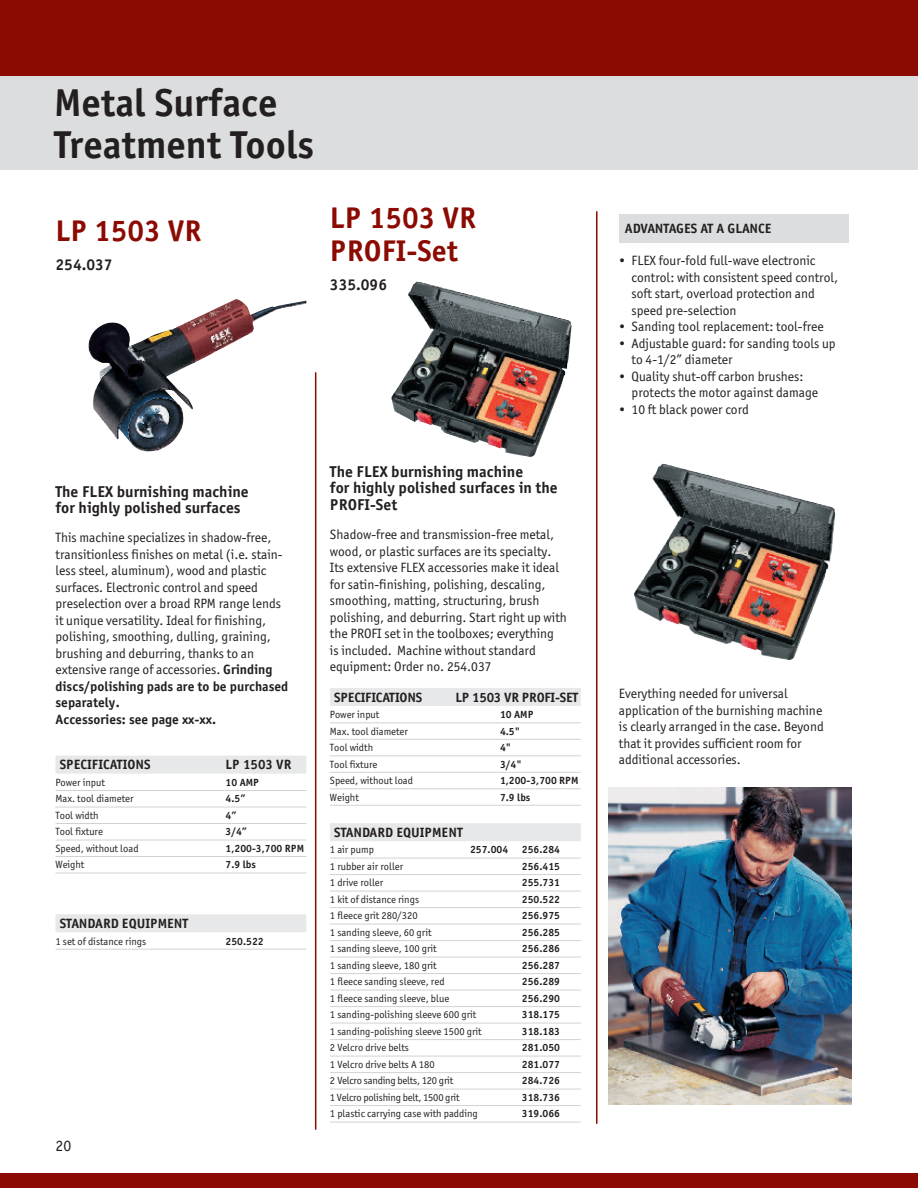
<style>
.page{position:relative;width:918px;height:1188px;background:#fff}
.page>*{position:absolute;margin:0;border:0;box-sizing:border-box;transform-origin:0 0}
.t1{font:700 39px/42px "Officina Sans CTT";color:#231f20}
.t2{font:700 30px/33px "Officina Sans CTT";color:#8b0a02}
.t3{font:700 15.75px/16.5px "Officina Sans CTT";color:#231f20}
.t4{font:15.75px "Officina Sans ITC Pro";color:#231f20}
.t5{font:13.5px/16.5px "Officina Sans ITC Pro";color:#231f20}
.t6{font:700 13.5px/16.5px "Officina Sans CTT";color:#231f20}
.t7{font:10.5px "Officina Sans ITC Pro";color:#231f20}
.t8{font:700 10.5px "Officina Sans CTT";color:#231f20}
.t9{font:10.5px "Officina Sans ITC Pro";letter-spacing:-.02em;color:#231f20}
.s1{font-family:"Officina Sans CTT";font-weight:700}
</style>
<div class="page">
<div style="left:0;top:0;width:918px;height:77px;background:#8b0a02"></div>
<div style="left:0;top:77px;width:918px;height:93px;background:#dcdddf"></div>
<div style="left:0;top:1174px;width:918px;height:14px;background:#8b0a02"></div>
<hr style="left:315px;top:372px;width:1px;height:758px;background:#8b0a02">
<img style="left:88px;top:299px;width:218px;height:153px">
<div style="left:56px;top:756px;width:250px;height:18px;background:#e7e8e9"></div>
<hr style="left:56px;top:790px;width:250px;height:1px;background:#d1d2d4">
<hr style="left:56px;top:807px;width:250px;height:1px;background:#d1d2d4">
<hr style="left:56px;top:823px;width:250px;height:1px;background:#d1d2d4">
<hr style="left:56px;top:840px;width:250px;height:1px;background:#d1d2d4">
<hr style="left:56px;top:856px;width:250px;height:1px;background:#d1d2d4">
<hr style="left:56px;top:873px;width:250px;height:1px;background:#d1d2d4">
<div style="left:56px;top:914px;width:250px;height:18px;background:#e7e8e9"></div>
<hr style="left:56px;top:949px;width:250px;height:1px;background:#d1d2d4">
<div style="left:619px;top:214px;width:229px;height:29px;background:#dcdddf"></div>
<img style="left:634px;top:463px;width:201px;height:197px">
<div style="left:330px;top:688px;width:251px;height:18px;background:#e7e8e9"></div>
<hr style="left:330px;top:722px;width:251px;height:1px;background:#d1d2d4">
<hr style="left:330px;top:739px;width:251px;height:1px;background:#d1d2d4">
<hr style="left:330px;top:755px;width:251px;height:1px;background:#d1d2d4">
<hr style="left:330px;top:772px;width:251px;height:1px;background:#d1d2d4">
<hr style="left:330px;top:788px;width:251px;height:1px;background:#d1d2d4">
<hr style="left:330px;top:805px;width:251px;height:1px;background:#d1d2d4">
<div style="left:330px;top:823px;width:251px;height:18px;background:#e7e8e9"></div>
<hr style="left:330px;top:858px;width:251px;height:1px;background:#d1d2d4">
<hr style="left:330px;top:874px;width:251px;height:1px;background:#d1d2d4">
<hr style="left:330px;top:891px;width:251px;height:1px;background:#d1d2d4">
<hr style="left:330px;top:907px;width:251px;height:1px;background:#d1d2d4">
<hr style="left:330px;top:924px;width:251px;height:1px;background:#d1d2d4">
<hr style="left:330px;top:940px;width:251px;height:1px;background:#d1d2d4">
<hr style="left:330px;top:957px;width:251px;height:1px;background:#d1d2d4">
<hr style="left:330px;top:973px;width:251px;height:1px;background:#d1d2d4">
<hr style="left:330px;top:990px;width:251px;height:1px;background:#d1d2d4">
<hr style="left:330px;top:1006px;width:251px;height:1px;background:#d1d2d4">
<hr style="left:330px;top:1023px;width:251px;height:1px;background:#d1d2d4">
<hr style="left:330px;top:1039px;width:251px;height:1px;background:#d1d2d4">
<hr style="left:330px;top:1056px;width:251px;height:1px;background:#d1d2d4">
<hr style="left:330px;top:1072px;width:251px;height:1px;background:#d1d2d4">
<hr style="left:330px;top:1089px;width:251px;height:1px;background:#d1d2d4">
<hr style="left:330px;top:1105px;width:251px;height:1px;background:#d1d2d4">
<hr style="left:330px;top:1122px;width:251px;height:1px;background:#d1d2d4">
<hr style="left:596px;top:211px;width:2px;height:913px;background:#8b0a02">
<img style="left:391px;top:281px;width:181px;height:176px">
<img style="left:609px;top:788px;width:242px;height:317px">
<h1 class="t1" style="left:54px;top:82px;width:262px">Metal Surface<br>Treatment Tools</h1>
<h2 class="t2" style="left:56px;top:215px;width:148px">LP 1503 VR</h2>
<p class="t3" style="left:56px;top:256px;width:59px">254.037</p>
<h2 class="t2" style="left:330px;top:201px;width:148px">LP 1503 VR<br>PROFI-Set</h2>
<p class="t3" style="left:330px;top:276px;width:59px">335.096</p>
<p class="t3" style="left:56px;top:483px;width:195px">The FLEX burnishing machine for highly polished surfaces</p>
<p class="t5" style="left:56px;top:531px;width:229px">This machine specializes in shadow-free, transitionless finishes on metal (i.e. stain&shy;less steel, aluminum), wood and plastic surfaces. Electronic control and speed preselection over a broad RPM range lends it unique versatility. Ideal for finishing, polishing, smoothing, dulling, graining, brushing and deburring, thanks to an extensive range of accessories. <span class="s1">Grinding</span></p>
<p class="t6" style="left:56px;top:678px;width:234px">discs/polishing pads are to be purchased separately.<br>Accessories: see page xx-xx.</p>
<p class="t6" style="left:60px;top:757px;width:93px">SPECIFICATIONS</p>
<p class="t6" style="left:226px;top:757px;width:67px">LP 1503 VR</p>
<p class="t7" style="left:56px;top:778px;width:51px">Power input</p>
<p class="t8" style="left:226px;top:776px;width:35px">10 AMP</p>
<p class="t7" style="left:56px;top:795px;width:80px">Max. tool diameter</p>
<p class="t8" style="left:226px;top:793px;width:22px">4.5”</p>
<p class="t7" style="left:56px;top:811px;width:45px">Tool width</p>
<p class="t8" style="left:226px;top:809px;width:13px">4”</p>
<p class="t7" style="left:56px;top:828px;width:49px">Tool fixture</p>
<p class="t8" style="left:226px;top:826px;width:23px">3/4”</p>
<p class="t7" style="left:56px;top:844px;width:85px">Speed, without load</p>
<p class="t8" style="left:226px;top:842px;width:80px">1,200-3,700 RPM</p>
<p class="t7" style="left:56px;top:861px;width:30px">Weight</p>
<p class="t8" style="left:226px;top:859px;width:32px">7.9 lbs</p>
<p class="t6" style="left:60px;top:915px;width:130px">STANDARD EQUIPMENT</p>
<p class="t7" style="left:56px;top:937px;width:92px">1 set of distance rings</p>
<p class="t8" style="left:226px;top:935px;width:40px">250.522</p>
<p class="t4" style="left:56px;top:1140px;width:17px">20</p>
<p class="t3" style="left:330px;top:463px;width:229px">The FLEX burnishing machine<br>for highly polished surfaces in the<br>PROFI-Set</p>
<p class="t5" style="left:330px;top:527px;width:238px">Shadow-free and transmission-free metal, wood, or plastic surfaces are its specialty.<br>Its extensive FLEX accessories make it ideal for satin-finishing, polishing, descaling, smoothing, matting, structuring, brush polishing, and deburring. Start right up with the PROFI set in the toolboxes; everything<br>is included. Machine without standard equipment: Order no. 254.037</p>
<p class="t6" style="left:334px;top:689px;width:90px">SPECIFICATIONS</p>
<p class="t6" style="left:455px;top:689px;width:124px">LP 1503 VR PROFI-SET</p>
<p class="t7" style="left:330px;top:711px;width:51px">Power input</p>
<p class="t8" style="left:500px;top:709px;width:35px">10 AMP</p>
<p class="t7" style="left:330px;top:727px;width:80px">Max. tool diameter</p>
<p class="t8" style="left:500px;top:725px;width:22px">4.5"</p>
<p class="t7" style="left:330px;top:744px;width:45px">Tool width</p>
<p class="t8" style="left:500px;top:742px;width:13px">4"</p>
<p class="t7" style="left:330px;top:760px;width:49px">Tool fixture</p>
<p class="t8" style="left:500px;top:758px;width:23px">3/4"</p>
<p class="t7" style="left:330px;top:777px;width:85px">Speed, without load</p>
<p class="t8" style="left:500px;top:775px;width:80px">1,200-3,700 RPM</p>
<p class="t7" style="left:330px;top:793px;width:30px">Weight</p>
<p class="t8" style="left:500px;top:791px;width:32px">7.9 lbs</p>
<p class="t6" style="left:334px;top:824px;width:130px">STANDARD EQUIPMENT</p>
<p class="t7" style="left:330px;top:846px;width:45px">1 air pump</p>
<p class="t8" style="left:522px;top:844px;width:40px">256.284</p>
<p class="t7" style="left:330px;top:862px;width:75px">1 rubber air roller</p>
<p class="t8" style="left:522px;top:860px;width:40px">256.415</p>
<p class="t7" style="left:330px;top:879px;width:55px">1 drive roller</p>
<p class="t8" style="left:522px;top:877px;width:40px">255.731</p>
<p class="t7" style="left:330px;top:895px;width:91px">1 kit of distance rings</p>
<p class="t8" style="left:522px;top:893px;width:40px">250.522</p>
<p class="t7" style="left:330px;top:912px;width:89px">1 fleece grit 280/320</p>
<p class="t8" style="left:522px;top:910px;width:40px">256.975</p>
<p class="t7" style="left:330px;top:928px;width:103px">1 sanding sleeve, 60 grit</p>
<p class="t8" style="left:522px;top:926px;width:40px">256.285</p>
<p class="t7" style="left:330px;top:945px;width:108px">1 sanding sleeve, 100 grit</p>
<p class="t8" style="left:522px;top:943px;width:40px">256.286</p>
<p class="t7" style="left:330px;top:961px;width:108px">1 sanding sleeve, 180 grit</p>
<p class="t8" style="left:522px;top:959px;width:40px">256.287</p>
<p class="t7" style="left:330px;top:978px;width:116px">1 fleece sanding sleeve, red</p>
<p class="t8" style="left:522px;top:976px;width:40px">256.289</p>
<p class="t7" style="left:330px;top:994px;width:121px">1 fleece sanding sleeve, blue</p>
<p class="t8" style="left:522px;top:992px;width:40px">256.290</p>
<p class="t7" style="left:330px;top:1011px;width:148px">1 sanding-polishing sleeve 600 grit</p>
<p class="t8" style="left:522px;top:1009px;width:40px">318.175</p>
<p class="t7" style="left:330px;top:1027px;width:153px">1 sanding-polishing sleeve 1500 grit</p>
<p class="t8" style="left:522px;top:1025px;width:40px">318.183</p>
<p class="t7" style="left:330px;top:1044px;width:81px">2 Velcro drive belts</p>
<p class="t8" style="left:522px;top:1042px;width:40px">281.050</p>
<p class="t7" style="left:330px;top:1060px;width:106px">1 Velcro drive belts A 180</p>
<p class="t8" style="left:522px;top:1058px;width:40px">281.077</p>
<p class="t9" style="left:330px;top:1077px;width:125px">2 Velcro sanding belts, 120 grit</p>
<p class="t8" style="left:522px;top:1075px;width:40px">284.726</p>
<p class="t9" style="left:330px;top:1093px;width:131px">1 Velcro polishing belt, 1500 grit</p>
<p class="t8" style="left:522px;top:1091px;width:40px">318.736</p>
<p class="t7" style="left:330px;top:1110px;width:149px">1 plastic carrying case with padding</p>
<p class="t8" style="left:522px;top:1108px;width:40px">319.066</p>
<p class="t8" style="left:470px;top:843px;width:40px">257.004</p>
<p class="t6" style="left:625px;top:220px;width:148px">ADVANTAGES AT A GLANCE</p>
<p class="t5" style="left:632px;top:254px;width:208px;text-indent:-13px">• FLEX four-fold full-wave electronic control: with consistent speed control, soft start, overload protection and speed pre-selection</p>
<p class="t5" style="left:619px;top:320px;width:206px">• Sanding tool replacement: tool-free</p>
<p class="t5" style="left:632px;top:336px;width:206px;text-indent:-13px">• Adjustable guard: for sanding tools up to 4-1/2” diameter</p>
<p class="t5" style="left:632px;top:369px;width:188px;text-indent:-13px">• Quality shut-off carbon brushes: protects the motor against damage</p>
<p class="t5" style="left:619px;top:402px;width:132px">• 10 ft black power cord</p>
<p class="t5" style="left:619px;top:686px;width:206px">Everything needed for universal application of the burnishing machine is clearly arranged in the case. Beyond that it provides sufficient room for additional accessories.</p>
</div>
